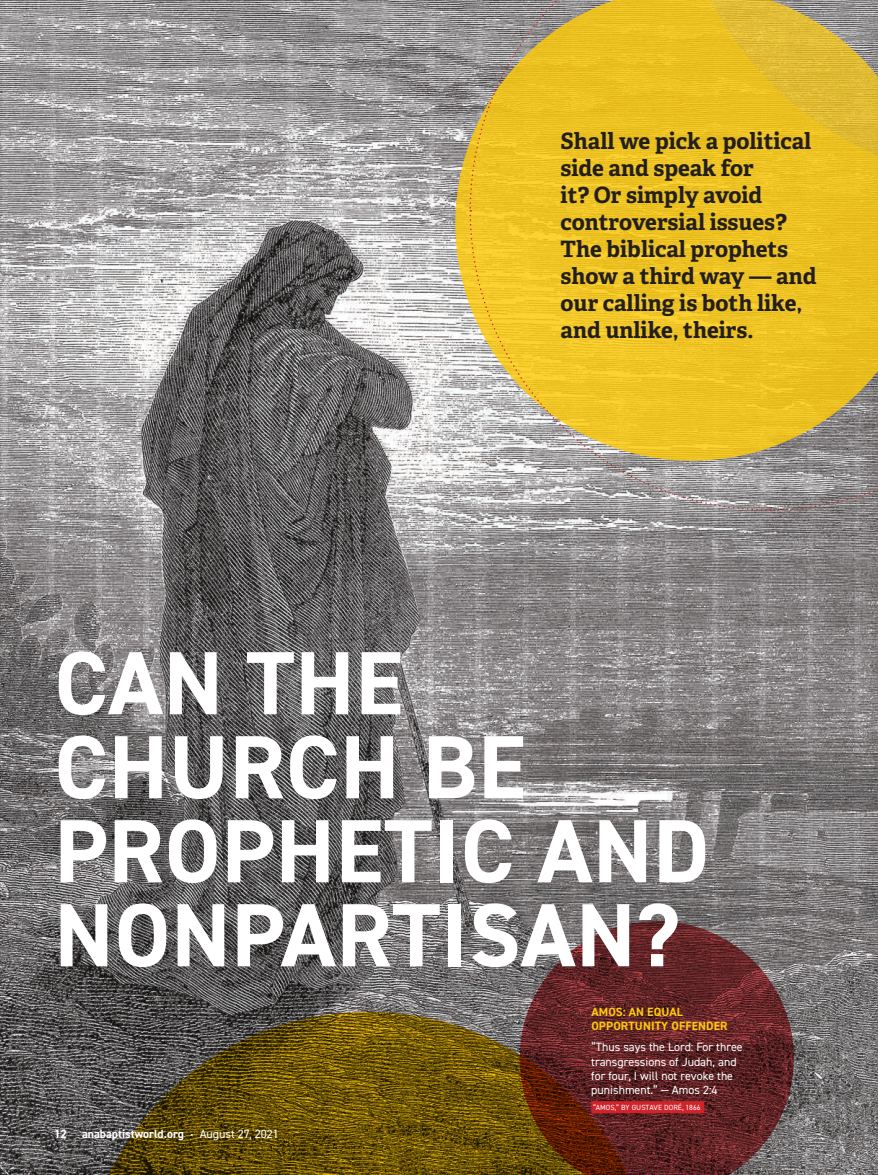
<style>
.page{position:relative;width:878px;height:1175px;background:#fff}
.page>*{position:absolute;margin:0;border:0;box-sizing:border-box;transform-origin:0 0}
.t1{font:700 90px/84px "DIN2014";letter-spacing:.01em;color:#fff}
.t2{font:700 22.5px/27px "Adelle";color:#231f20}
.t3{font:12px/14.4px "DIN2014";color:#fff}
.t4{font:700 12px "DIN2014";color:#fff}
.t5{font:700 12px/14.4px "DIN2014";letter-spacing:.01em;color:#feca0a}
.t6{font:7.5px "DIN2014";letter-spacing:.01em;color:#fff}
.s1{font-weight:400}
</style>
<div class="page">
<img style="left:0;top:0;width:878px;height:1174px">
<svg style="left:80px;top:1011px;width:439px;height:163px;background:#67551a"></svg>
<svg style="left:455px;top:0;width:423px;height:461px;background:#d8b842"></svg>
<svg style="left:469px;top:0;width:297px;height:210px;background:#e0ba31"></svg>
<svg style="left:469px;top:214px;width:299px;height:297px;background:#dfbf4e"></svg>
<svg style="left:769px;top:156px;width:109px;height:56px;background:#ecc022"></svg>
<svg style="left:769px;top:449px;width:109px;height:62px;background:#938f90"></svg>
<svg style="left:519px;top:921px;width:275px;height:253px;background:#65312f"></svg>
<div style="left:591px;top:1101px;width:113px;height:12px;background:#d1232a"></div>
<img style="left:709px;top:0;width:169px;height:156px">
<p class="t2" style="left:560px;top:128px;width:257px">Shall we pick a political side and speak for<br>it? Or simply avoid controversial issues?<br>The biblical prophets show a third way — and our calling is both like, and unlike, theirs.</p>
<p class="t1" style="left:54px;top:640px;width:656px">CAN THE<br>CHURCH BE<br>PROPHETIC AND<br>NONPARTISAN?</p>
<p class="t4" style="left:54px;top:1125px;width:226px">12 anabaptistworld.org <span class="s1">• August 27, 2021</span></p>
<p class="t5" style="left:591px;top:1004px;width:138px">AMOS: AN EQUAL<br>OPPORTUNITY OFFENDER</p>
<p class="t3" style="left:591px;top:1039px;width:153px">“Thus says the Lord: For three transgressions of Judah, and for four, I will not revoke the punishment.” — Amos 2:4</p>
<p class="t6" style="left:593px;top:1102px;width:109px">“AMOS,” BY GUSTAVE DORÉ, 1866</p>
</div>
